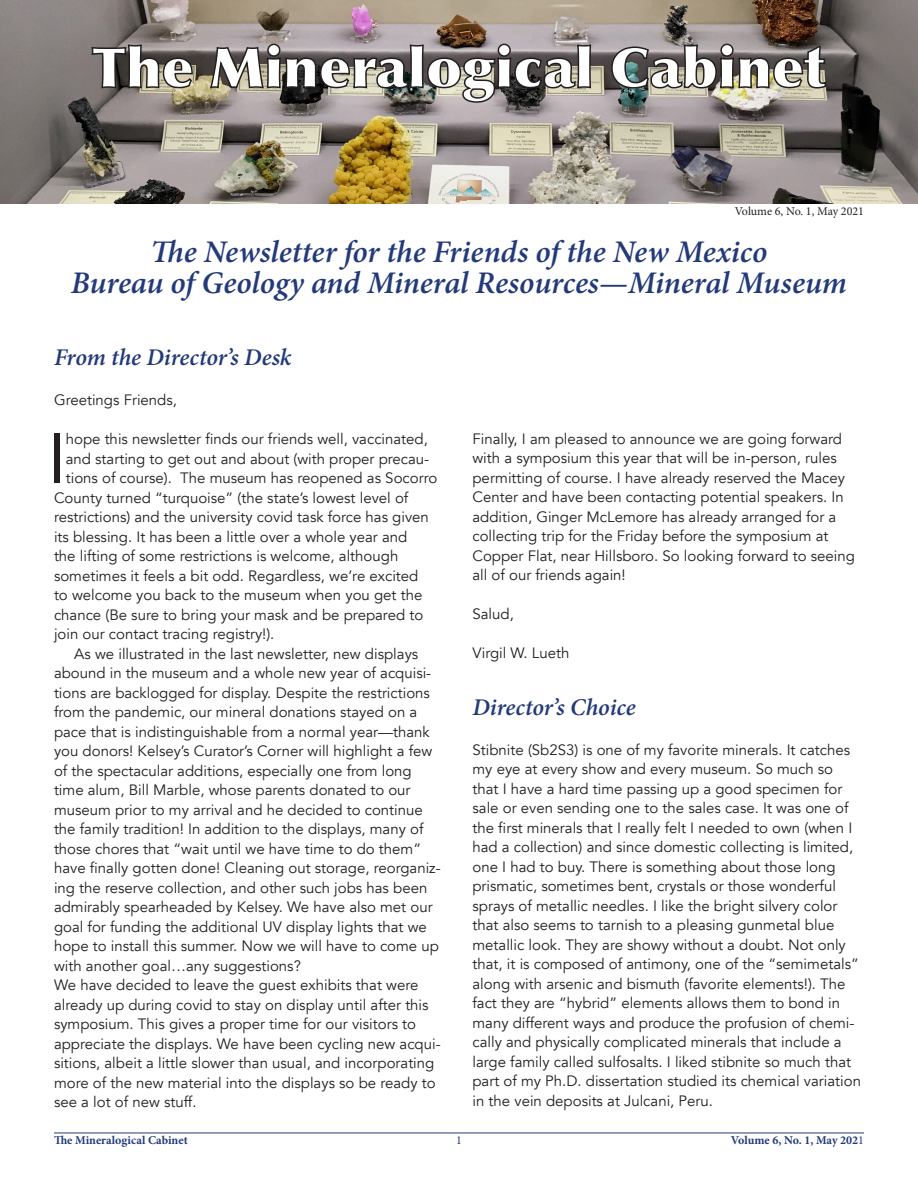
<style>
.page{position:relative;width:918px;height:1188px;background:#fff}
.page>*{position:absolute;margin:0;border:0;box-sizing:border-box;transform-origin:0 0}
.Drop_cap_body{font:70.05px "Avenir";color:#231f20}
.H_1{font:italic 600 31.5px/31.5px "Minion Pro";letter-spacing:-.005em;color:#233a7a;text-align:center}
.t1{font:italic 600 24px "Minion Pro";letter-spacing:-.005em;color:#233a7a}
.Body{font:15px/19.5px "Avenir";color:#231f20}
.Indent_Body{font:15px/19.5px "Avenir";color:#231f20}
.Drop_cap_body-2{font:15px "Avenir";color:#231f20}
.t2{font:700 12px "Minion Pro";color:#233a7a}
.t3{font:12px "Minion Pro";letter-spacing:-.005em;color:#231f20}
.t4{font:12px "Minion Pro";color:#233a7a}
.s1{font-weight:400}
</style>
<div class="page">
<hr style="left:54px;top:1133px;width:810px;height:1px;background:#233a7a">
<img style="left:0;top:0;width:918px;height:203px">
<svg style="left:90px;top:43px;width:738px;height:61px"></svg>
<p class="t3" style="left:735px;top:203px;width:131px">Volume 6, No. 1, May 2021</p>
<p class="H_1" style="left:71px;top:236px;width:778px">The Newsletter for the Friends of the New Mexico<br>Bureau of Geology and Mineral Resources—Mineral Museum</p>
<h2 class="t1" style="left:54px;top:341px;width:239px">From the Director’s Desk</h2>
<p class="Body" style="left:54px;top:390px;width:125px">Greetings Friends,</p>
<p class="Drop_cap_body" style="left:47px;top:417px;width:20px">I</p>
<p class="Drop_cap_body-2" style="left:66px;top:430px;width:364px">hope this newsletter finds our friends well, vaccinated,</p>
<p class="Drop_cap_body-2" style="left:66px;top:450px;width:365px">and starting to get out and about (with proper precau-</p>
<p class="Drop_cap_body-2" style="left:66px;top:469px;width:373px">tions of course). The museum has reopened as Socorro</p>
<p class="Drop_cap_body-2" style="left:54px;top:489px;width:356px">County turned “turquoise” (the state’s lowest level of</p>
<p class="Drop_cap_body-2" style="left:54px;top:508px;width:376px">restrictions) and the university covid task force has given</p>
<p class="Drop_cap_body-2" style="left:54px;top:528px;width:355px">its blessing. It has been a little over a whole year and</p>
<p class="Drop_cap_body-2" style="left:54px;top:547px;width:346px">the lifting of some restrictions is welcome, although</p>
<p class="Drop_cap_body-2" style="left:54px;top:567px;width:366px">sometimes it feels a bit odd. Regardless, we’re excited</p>
<p class="Drop_cap_body-2" style="left:54px;top:586px;width:370px">to welcome you back to the museum when you get the</p>
<p class="Drop_cap_body-2" style="left:54px;top:606px;width:371px">chance (Be sure to bring your mask and be prepared to</p>
<p class="Drop_cap_body-2" style="left:54px;top:625px;width:222px">join our contact tracing registry!).</p>
<p class="Indent_Body" style="left:54px;top:644px;width:388px;text-indent:20px">As we illustrated in the last newsletter, new displays abound in the museum and a whole new year of acquisi&shy;tions are backlogged for display. Despite the restrictions from the pandemic, our mineral donations stayed on a pace that is indistinguishable from a normal year—thank you donors! Kelsey’s Curator’s Corner will highlight a few of the spectacular additions, especially one from long time alum, Bill Marble, whose parents donated to our museum prior to my arrival and he decided to continue the family tradition! In addition to the displays, many of those chores that “wait until we have time to do them” have finally gotten done! Cleaning out storage, reorganiz&shy;ing the reserve collection, and other such jobs has been admirably spearheaded by Kelsey. We have also met our goal for funding the additional UV display lights that we hope to install this summer. Now we will have to come up with another goal…any suggestions?</p>
<p class="Body" style="left:54px;top:975px;width:388px">We have decided to leave the guest exhibits that were already up during covid to stay on display until after this symposium. This gives a proper time for our visitors to appreciate the displays. We have been cycling new acqui&shy;sitions, albeit a little slower than usual, and incorporating more of the new material into the displays so be ready to see a lot of new stuff.</p>
<p class="Body" style="left:472px;top:429px;width:384px">Finally, I am pleased to announce we are going forward with a symposium this year that will be in-person, rules permitting of course. I have already reserved the Macey Center and have been contacting potential speakers. In addition, Ginger McLemore has already arranged for a collecting trip for the Friday before the symposium at Copper Flat, near Hillsboro. So looking forward to seeing all of our friends again!</p>
<p class="Body" style="left:472px;top:605px;width:43px">Salud,</p>
<p class="Body" style="left:472px;top:644px;width:98px">Virgil W. Lueth</p>
<h2 class="t1" style="left:472px;top:691px;width:165px">Director’s Choice</h2>
<p class="Body" style="left:472px;top:740px;width:390px">Stibnite (Sb2S3) is one of my favorite minerals. It catches my eye at every show and every museum. So much so that I have a hard time passing up a good specimen for sale or even sending one to the sales case. It was one of the first minerals that I really felt I needed to own (when I had a collection) and since domestic collecting is limited, one I had to buy. There is something about those long prismatic, sometimes bent, crystals or those wonderful sprays of metallic needles. I like the bright silvery color that also seems to tarnish to a pleasing gunmetal blue metallic look. They are showy without a doubt. Not only that, it is composed of antimony, one of the “semimetals” along with arsenic and bismuth (favorite elements!). The fact they are “hybrid” elements allows them to bond in many different ways and produce the profusion of chemi&shy;cally and physically complicated minerals that include a large family called sulfosalts. I liked stibnite so much that part of my Ph.D. dissertation studied its chemical variation in the vein deposits at Julcani, Peru.</p>
<p class="t2" style="left:54px;top:1132px;width:135px">The Mineralogical Cabinet</p>
<p class="t4" style="left:456px;top:1132px;width:7px">1</p>
<p class="t2" style="left:731px;top:1132px;width:135px">Volume 6, No. 1, May 202<span class="s1">1</span></p>
</div>
